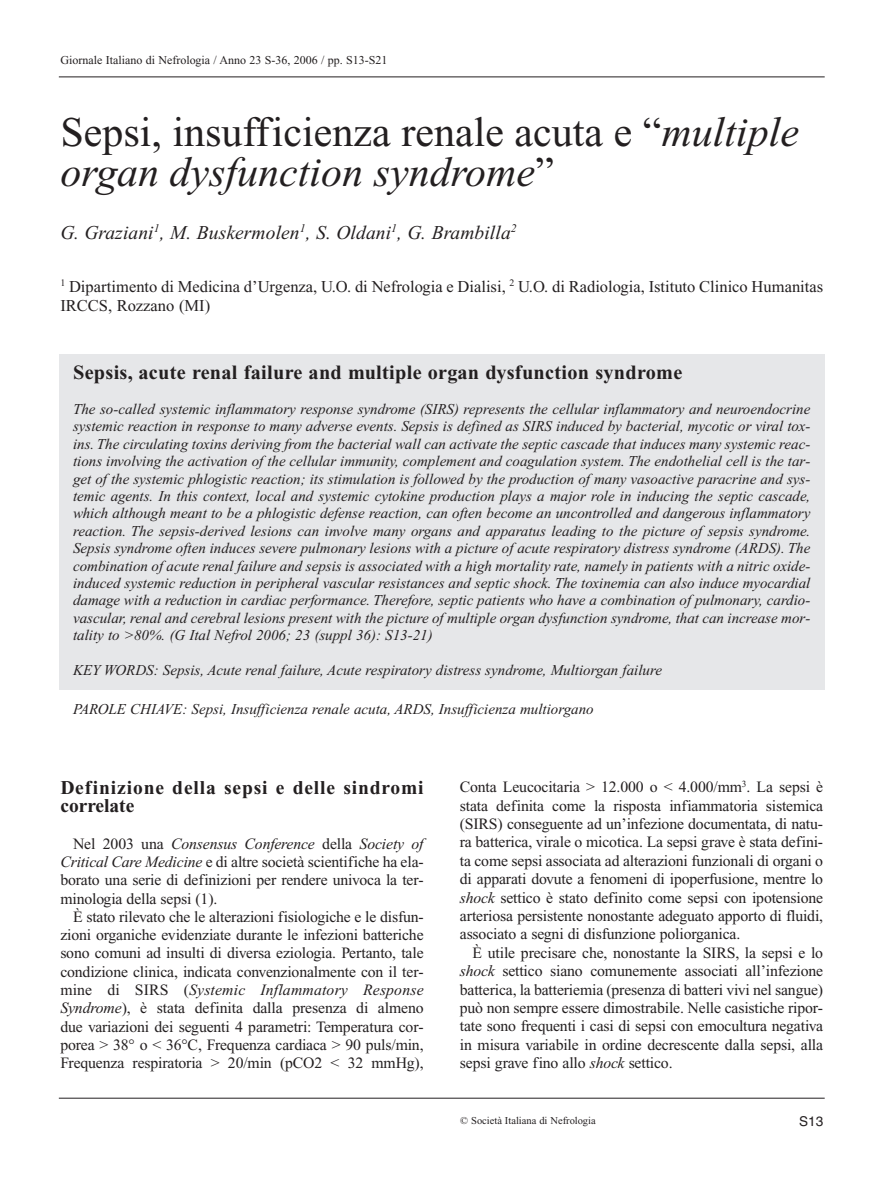
<style>
.page{position:relative;width:885px;height:1183px;background:#fff}
.page>*{position:absolute;margin:0;border:0;box-sizing:border-box;transform-origin:0 0}
.t1{font:42px/40.5px "Times New Roman";color:#231f20}
.t2{font:700 20.25px "Times New Roman";letter-spacing:.015em;color:#231f20}
.t3{font:italic 19.5px "Times New Roman";letter-spacing:.005em;color:#231f20}
.t4{font:700 19.5px/18.3px "Times New Roman";letter-spacing:.045em;color:#231f20}
.t5{font:16.5px/19.5px "Times New Roman";color:#231f20}
.t6{font:15.75px/18.5px "Times New Roman";letter-spacing:-.01em;color:#231f20;text-align:justify}
.t7{font:italic 15px/17.4px "Times New Roman";color:#231f20;text-align:justify}
.t8{font:13.5px "Helvetica";color:#231f20}
.t9{font:12px "Times New Roman";color:#231f20}
.t10{font:10.5px "Times New Roman";color:#231f20}
.s1{font-style:italic}
</style>
<div class="page">
<hr style="left:59px;top:76px;width:765px;height:1px;background:#231f20">
<hr style="left:59px;top:1097px;width:765px;height:1px;background:#231f20">
<div style="left:59px;top:354px;width:765px;height:335px;background:#e6e7e9"></div>
<p class="t9" style="left:60px;top:55px;width:328px">Giornale Italiano di Nefrologia / Anno 23 S-36, 2006 / pp. S13-S21</p>
<h1 class="t1" style="left:60px;top:115px;width:740px">Sepsi, insufficienza renale acuta e “<span class="s1">multiple organ dysfunction syndrome</span>”</h1>
<h3 class="t3" style="left:60px;top:225px;width:458px">G. Graziani<sup>1</sup>, M. Buskermolen<sup>1</sup>, S. Oldani<sup>1</sup>, G. Brambilla<sup>2</sup></h3>
<p class="t5" style="left:60px;top:278px;width:764px"><sup>1</sup> Dipartimento di Medicina d’Urgenza, U.O. di Nefrologia e Dialisi, <sup>2</sup> U.O. di Radiologia, Istituto Clinico Humanitas<br>IRCCS, Rozzano (MI)</p>
<h2 class="t2" style="left:73px;top:365px;width:610px">Sepsis, acute renal failure and multiple organ dysfunction syndrome</h2>
<p class="t7" style="left:73px;top:401px;width:738px">The so-called systemic inflammatory response syndrome (SIRS) represents the cellular inflammatory and neuroendocrine systemic reaction in response to many adverse events. Sepsis is defined as SIRS induced by bacterial, mycotic or viral tox&shy;ins. The circulating toxins deriving from the bacterial wall can activate the septic cascade that induces many systemic reac&shy;tions involving the activation of the cellular immunity, complement and coagulation system. The endothelial cell is the tar&shy;get of the systemic phlogistic reaction; its stimulation is followed by the production of many vasoactive paracrine and sys&shy;temic agents. In this context, local and systemic cytokine production plays a major role in inducing the septic cascade, which although meant to be a phlogistic defense reaction, can often become an uncontrolled and dangerous inflammatory reaction. The sepsis-derived lesions can involve many organs and apparatus leading to the picture of sepsis syndrome.<br>Sepsis syndrome often induces severe pulmonary lesions with a picture of acute respiratory distress syndrome (ARDS). The combination of acute renal failure and sepsis is associated with a high mortality rate, namely in patients with a nitric oxide&shy;induced systemic reduction in peripheral vascular resistances and septic shock. The toxinemia can also induce myocardial damage with a reduction in cardiac performance. Therefore, septic patients who have a combination of pulmonary, cardio&shy;vascular, renal and cerebral lesions present with the picture of multiple organ dysfunction syndrome, that can increase mor&shy;tality to &gt;80%. (G Ital Nefrol 2006; 23 (suppl 36): S13-21)</p>
<p class="t7" style="left:73px;top:662px;width:590px">KEY WORDS: Sepsis, Acute renal failure, Acute respiratory distress syndrome, Multiorgan failure</p>
<p class="t7" style="left:73px;top:701px;width:522px">PAROLE CHIAVE: Sepsi, Insufficienza renale acuta, ARDS, Insufficienza multiorgano</p>
<h3 class="t4" style="left:60px;top:779px;width:365px">Definizione della sepsi e delle sindromi correlate</h3>
<p class="t6" style="left:60px;top:835px;width:365px;text-indent:13px">Nel 2003 una <span class="s1">Consensus Conference</span> della <span class="s1">Society of Critical Care Medicine</span> e di altre società scientifiche ha ela&shy;borato una serie di definizioni per rendere univoca la ter&shy;minologia della sepsi (1).</p>
<p class="t6" style="left:60px;top:908px;width:365px;text-indent:13px">È stato rilevato che le alterazioni fisiologiche e le disfun&shy;zioni organiche evidenziate durante le infezioni batteriche sono comuni ad insulti di diversa eziologia. Pertanto, tale condizione clinica, indicata convenzionalmente con il ter&shy;mine di SIRS (<span class="s1">Systemic Inflammatory Response Syndrome</span>), è stata definita dalla presenza di almeno due variazioni dei seguenti 4 parametri: Temperatura cor&shy;porea &gt; 38° o &lt; 36°C, Frequenza cardiaca &gt; 90 puls/min, Frequenza respiratoria &gt; 20/min (pCO2 &lt; 32 mmHg),</p>
<p class="t6" style="left:460px;top:779px;width:365px">Conta Leucocitaria &gt; 12.000 o &lt; 4.000/mm<sup>3</sup>. La sepsi è stata definita come la risposta infiammatoria sistemica (SIRS) conseguente ad un’infezione documentata, di natu&shy;ra batterica, virale o micotica. La sepsi grave è stata defini&shy;ta come sepsi associata ad alterazioni funzionali di organi o di apparati dovute a fenomeni di ipoperfusione, mentre lo <span class="s1">shock</span> settico è stato definito come sepsi con ipotensione arteriosa persistente nonostante adeguato apporto di fluidi, associato a segni di disfunzione poliorganica.</p>
<p class="t6" style="left:460px;top:944px;width:365px;text-indent:13px">È utile precisare che, nonostante la SIRS, la sepsi e lo <span class="s1">shock</span> settico siano comunemente associati all’infezione batterica, la batteriemia (presenza di batteri vivi nel sangue) può non sempre essere dimostrabile. Nelle casistiche ripor&shy;tate sono frequenti i casi di sepsi con emocultura negativa in misura variabile in ordine decrescente dalla sepsi, alla sepsi grave fino allo <span class="s1">shock</span> settico.</p>
<p class="t10" style="left:460px;top:1116px;width:137px">© Società Italiana di Nefrologia</p>
<p class="t8" style="left:799px;top:1116px;width:26px">S13</p>
</div>
